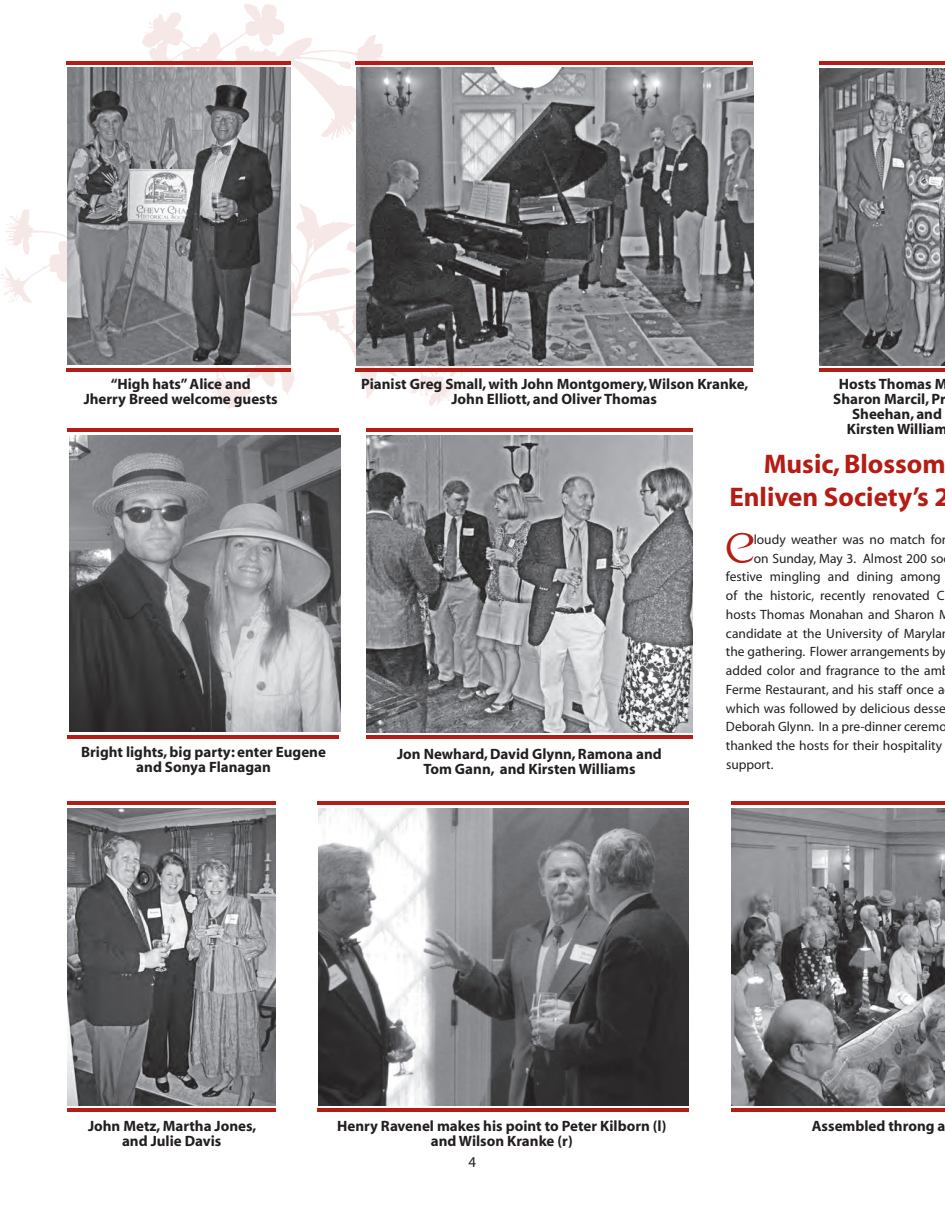
<style>
.page{position:relative;width:945px;height:1215px;background:#fff}
.page>*{position:absolute;margin:0;border:0;box-sizing:border-box;transform-origin:0 0}
.t1{font:35.7px "Chocolate Box";color:#b41d15}
.t2{font:700 27px/32.4px "Myriad";color:#b41d15;text-align:right}
.t3{font:700 15px/15px "Myriad";color:#231f20;text-align:center}
.t4{font:15px "Myriad";color:#231f20}
.t5{font:13.5px "Myriad";color:#231f20}
</style>
<div class="page">
<svg style="left:200px;top:365px;width:338px;height:44px"></svg>
<svg style="left:0;top:4px;width:385px;height:362px"></svg>
<img style="left:69px;top:435px;width:271px;height:297px">
<img style="left:68px;top:808px;width:208px;height:298px">
<img style="left:356px;top:68px;width:398px;height:297px">
<img style="left:820px;top:68px;width:125px;height:297px">
<img style="left:318px;top:808px;width:371px;height:298px">
<img style="left:731px;top:808px;width:214px;height:297px">
<img style="left:68px;top:68px;width:222px;height:296px">
<hr style="left:731px;top:1109px;width:214px;height:3px;background:#b41d15">
<hr style="left:731px;top:801px;width:214px;height:4px;background:#b41d15">
<hr style="left:317px;top:1109px;width:371px;height:3px;background:#b41d15">
<hr style="left:317px;top:801px;width:371px;height:4px;background:#b41d15">
<hr style="left:68px;top:1109px;width:208px;height:3px;background:#b41d15">
<hr style="left:68px;top:801px;width:208px;height:4px;background:#b41d15">
<hr style="left:68px;top:735px;width:271px;height:4px;background:#b41d15">
<hr style="left:68px;top:428px;width:271px;height:4px;background:#b41d15">
<hr style="left:66px;top:368px;width:225px;height:4px;background:#b41d15">
<hr style="left:66px;top:62px;width:225px;height:3px;background:#b41d15">
<hr style="left:356px;top:368px;width:397px;height:4px;background:#b41d15">
<hr style="left:356px;top:62px;width:397px;height:3px;background:#b41d15">
<hr style="left:819px;top:368px;width:126px;height:4px;background:#b41d15">
<hr style="left:819px;top:62px;width:126px;height:3px;background:#b41d15">
<img style="left:366px;top:435px;width:327px;height:297px">
<hr style="left:366px;top:735px;width:327px;height:4px;background:#b41d15">
<hr style="left:366px;top:428px;width:327px;height:4px;background:#b41d15">
<p class="t3" style="left:84px;top:377px;width:196px">“High hats” Alice and<br>Jherry Breed welcome guests</p>
<p class="t3" style="left:361px;top:377px;width:389px">Pianist Greg Small, with John Montgomery, Wilson Kranke,<br>John Elliott, and Oliver Thomas</p>
<p class="t3" style="left:839px;top:377px;width:110px">Hosts Thomas M</p>
<p class="t3" style="left:833px;top:392px;width:114px">Sharon Marcil, Pr</p>
<p class="t3" style="left:852px;top:407px;width:91px">Sheehan, and</p>
<p class="t3" style="left:847px;top:422px;width:102px">Kirsten William</p>
<p class="t3" style="left:81px;top:745px;width:246px">Bright lights, big party: enter Eugene and Sonya Flanagan</p>
<p class="t3" style="left:397px;top:747px;width:266px">Jon Newhard, David Glynn, Ramona and<br>Tom Gann, and Kirsten Williams</p>
<h2 class="t2" style="left:729px;top:449px;width:222px">Music, Blossom<br>Enliven Society’s 2</h2>
<h1 class="t1" style="left:726px;top:532px;width:30px">C</h1>
<p class="t5" style="left:754px;top:533px;width:194px">loudy weather was no match for</p>
<p class="t5" style="left:754px;top:551px;width:191px">on Sunday, May 3. Almost 200 so</p>
<p class="t5" style="left:726px;top:570px;width:216px">festive mingling and dining among</p>
<p class="t5" style="left:726px;top:589px;width:220px">of the historic, recently renovated C</p>
<p class="t5" style="left:726px;top:608px;width:225px">hosts Thomas Monahan and Sharon M</p>
<p class="t5" style="left:726px;top:626px;width:217px">candidate at the University of Maryla</p>
<p class="t5" style="left:726px;top:645px;width:222px">the gathering. Flower arrangements by</p>
<p class="t5" style="left:726px;top:664px;width:217px">added color and fragrance to the am</p>
<p class="t5" style="left:726px;top:683px;width:220px">Ferme Restaurant, and his staff once a</p>
<p class="t5" style="left:726px;top:701px;width:221px">which was followed by delicious desse</p>
<p class="t5" style="left:726px;top:720px;width:222px">Deborah Glynn. In a pre-dinner ceremo</p>
<p class="t5" style="left:726px;top:739px;width:218px">thanked the hosts for their hospitality</p>
<p class="t5" style="left:726px;top:758px;width:49px">support.</p>
<p class="t3" style="left:88px;top:1119px;width:170px">John Metz, Martha Jones, and Julie Davis</p>
<p class="t3" style="left:337px;top:1119px;width:331px">Henry Ravenel makes his point to Peter Kilborn (l)</p>
<p class="t3" style="left:812px;top:1119px;width:135px">Assembled throng a</p>
<p class="t3" style="left:431px;top:1134px;width:143px">and Wilson Kranke (r)</p>
<p class="t4" style="left:469px;top:1154px;width:9px">4</p>
</div>
